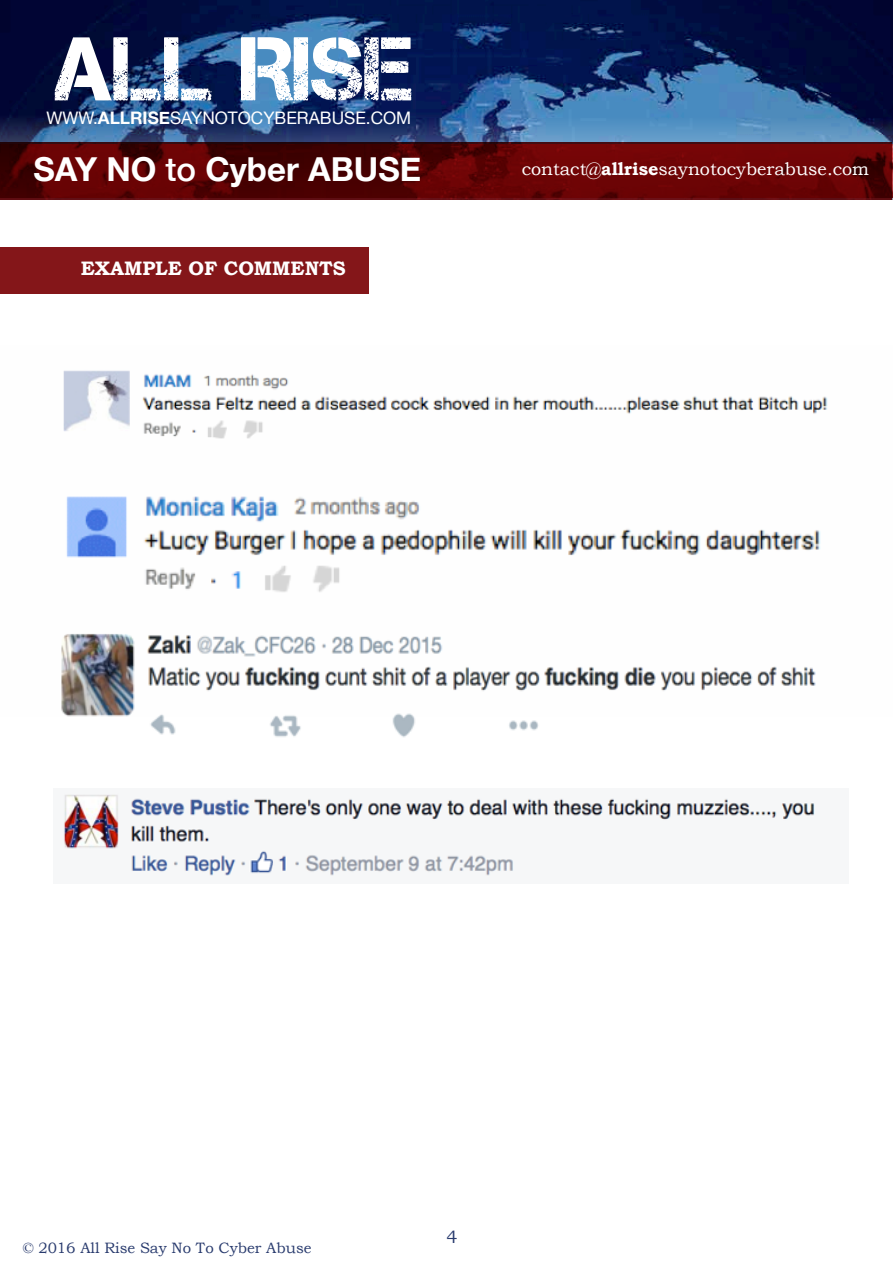
<style>
.page{position:relative;width:893px;height:1263px;background:#fff}
.page>*{position:absolute;margin:0;border:0;box-sizing:border-box;transform-origin:0 0}
.t1{font:90px "Captureit";color:#fff}
.t2{font:700 33px "Helvetica Neue";color:#fff}
.t3{font:700 19.5px "Bookman Old Style";color:#fff}
.t4{font:18px "Bookman Old Style";color:#fff}
.t5{font:18px "Bookman Old Style";color:#293b6e}
.t6{font:17.25px "Helvetica Neue";color:#fff}
.t7{font:15px "Bookman Old Style";color:#293b6e}
.s1{font-weight:700}
.s2{font-weight:500}
</style>
<div class="page">
<img style="left:0;top:0;width:893px;height:200px">
<svg style="left:0;top:142px;width:892px;height:58px;background:#5c0304"></svg>
<div style="left:0;top:247px;width:369px;height:47px;background:#841619"></div>
<img style="left:63px;top:370px;width:765px;height:69px">
<img style="left:66px;top:496px;width:755px;height:96px">
<img style="left:61px;top:633px;width:755px;height:105px">
<img style="left:63px;top:794px;width:752px;height:82px">
<h1 class="t1" style="left:55px;top:19px;width:361px">ALL RISE</h1>
<p class="t6" style="left:46px;top:105px;width:366px">WWW.<span class="s1">ALLRISE</span>SAYNOTOCYBERABUSE.COM</p>
<h2 class="t2" style="left:34px;top:143px;width:389px">SAY NO <span class="s2">to</span> Cyber ABUSE</h2>
<p class="t4" style="left:522px;top:159px;width:349px">contact@<span class="s1">allrise</span>saynotocyberabuse.com</p>
<p class="t3" style="left:81px;top:257px;width:266px">EXAMPLE OF COMMENTS</p>
<p class="t7" style="left:22px;top:1239px;width:291px">© 2016 All Rise Say No To Cyber Abuse</p>
<p class="t5" style="left:446px;top:1226px;width:13px">4</p>
</div>
